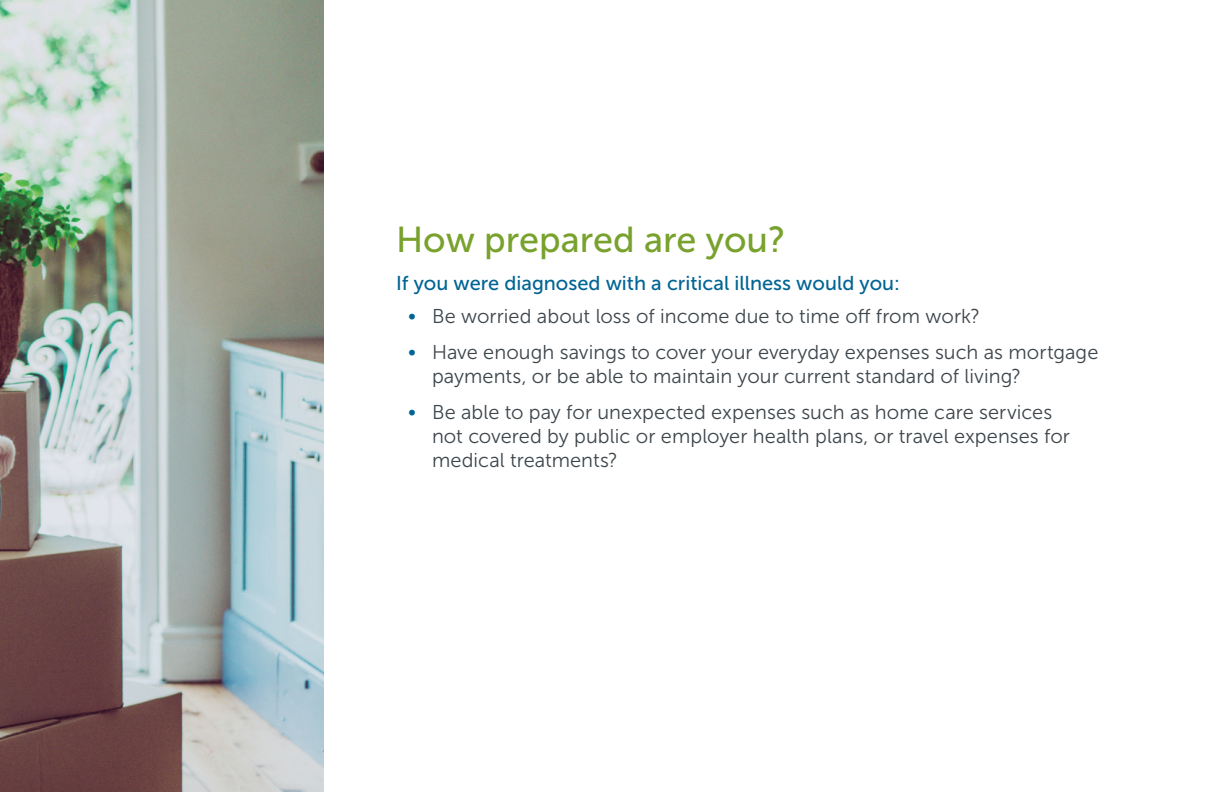
<style>
.page{position:relative;width:1224px;height:792px;background:#fff}
.page>*{position:absolute;margin:0;border:0;box-sizing:border-box;transform-origin:0 0}
.EL_Heading_4_-_18_pt{font:36px "Museo Sans 500";color:#78a22d}
.t1{font:20px/24px "Museo Sans 300";letter-spacing:.005em;color:#3e464c}
.EL_Body_Text_-_10_pt{font:20px "Museo Sans 500";color:#006494}
.s1{font-family:"Museo Sans 100";font-size:22px;color:#006494}
</style>
<div class="page">
<img style="left:0;top:0;width:324px;height:792px">
<h2 class="EL_Heading_4_-_18_pt" style="left:396px;top:220px;width:391px">How prepared are you?</h2>
<p class="EL_Body_Text_-_10_pt" style="left:396px;top:272px;width:505px">If you were diagnosed with a critical illness would you:</p>
<p class="t1" style="left:408px;top:304px;width:574px"><span class="s1">•</span> Be worried about loss of income due to time off from work?</p>
<p class="t1" style="left:432px;top:340px;width:668px;text-indent:-24px"><span class="s1">•</span> Have enough savings to cover your everyday expenses such as mortgage payments, or be able to maintain your current standard of living?</p>
<p class="t1" style="left:432px;top:400px;width:640px;text-indent:-24px"><span class="s1">•</span> Be able to pay for unexpected expenses such as home care services not covered by public or employer health plans, or travel expenses for medical treatments?</p>
</div>
